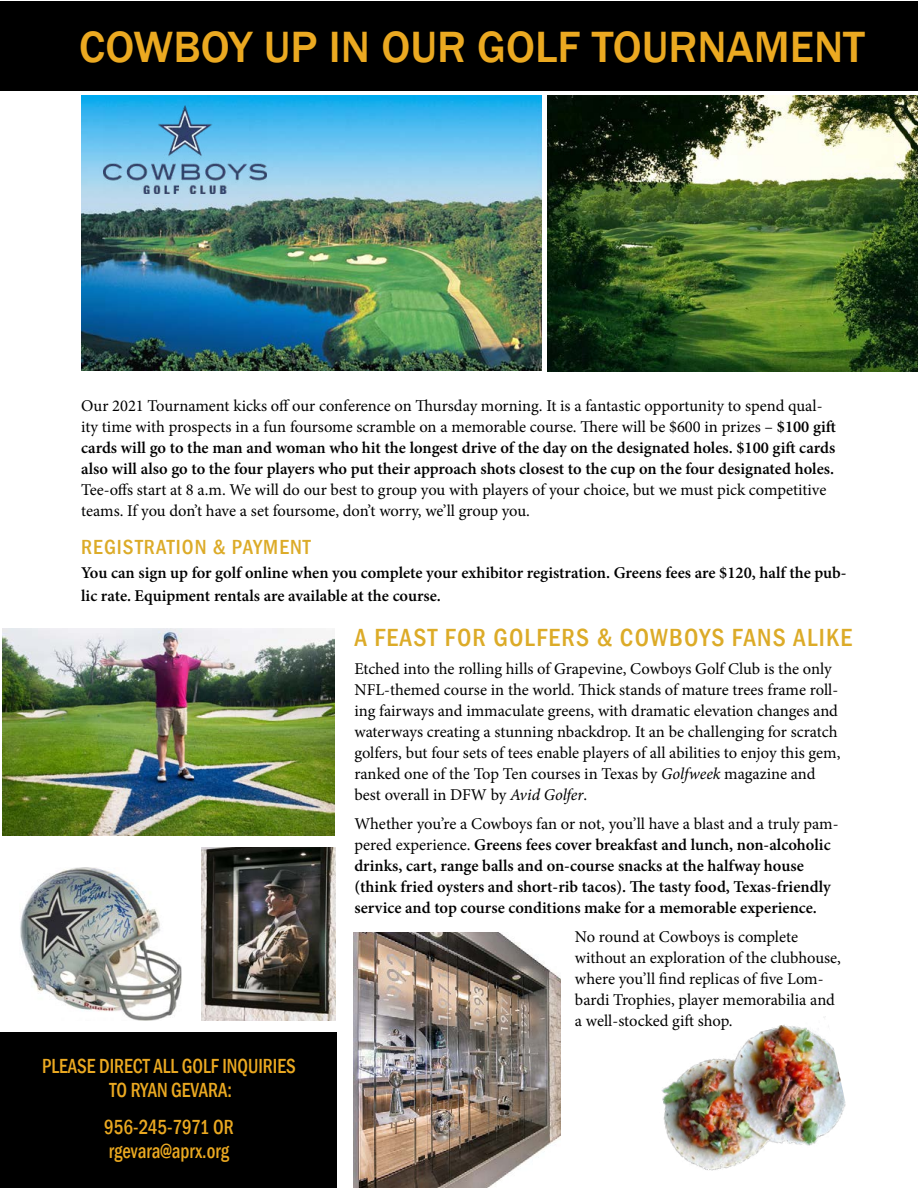
<style>
.page{position:relative;width:918px;height:1188px;background:#fff}
.page>*{position:absolute;margin:0;border:0;box-sizing:border-box;transform-origin:0 0}
.t1{font:500 45px "Franklin Gothic";color:#eba921}
.t2{font:500 condensed 25.5px "Franklin Gothic";letter-spacing:.05em;color:#dcab28}
.t3{font:500 condensed 21px/24px "Franklin Gothic";color:#eba921;text-align:center;scale:.9 1}
.t4{font:500 condensed 21px "Franklin Gothic";letter-spacing:.05em;color:#dcab28}
.t5{font:600 16.5px/21px "Minion Pro";color:#000}
.t6{font:16.5px/21px "Minion Pro";letter-spacing:-.005em;color:#000}
.s1{font-weight:400}
.s2{font-style:italic}
</style>
<div class="page">
<img style="left:353px;top:932px;width:207px;height:256px">
<img style="left:201px;top:848px;width:134px;height:172px">
<div style="left:0;top:1033px;width:337px;height:155px;background:#000"></div>
<div style="left:0;top:1px;width:918px;height:90px;background:#000"></div>
<img style="left:81px;top:95px;width:460px;height:275px">
<img style="left:104px;top:105px;width:163px;height:89px">
<img style="left:548px;top:95px;width:370px;height:276px">
<img style="left:661px;top:1016px;width:185px;height:155px">
<img style="left:2px;top:629px;width:333px;height:207px">
<img style="left:20px;top:868px;width:162px;height:152px">
<h1 class="t1" style="left:79px;top:19px;width:787px">COWBOY UP IN OUR GOLF TOURNAMENT</h1>
<p class="t5" style="left:81px;top:395px;width:756px"><span class="s1">Our 2021 Tournament kicks off our conference on Thursday morning. It is a fantastic opportunity to spend qual&shy;ity time with prospects in a fun foursome scramble on a memorable course. There will be $600 in prizes –</span> $100 gift cards will go to the man and woman who hit the longest drive of the day on the designated holes. $100 gift cards also will also go to the four players who put their approach shots closest to the cup on the four designated holes.</p>
<p class="t6" style="left:81px;top:479px;width:747px">Tee-offs start at 8 a.m. We will do our best to group you with players of your choice, but we must pick competitive teams. If you don’t have a set foursome, don’t worry, we’ll group you.</p>
<p class="t4" style="left:81px;top:533px;width:231px">REGISTRATION &amp; PAYMENT</p>
<p class="t5" style="left:81px;top:561px;width:767px;line-height:23.2px">You can sign up for golf online when you complete your exhibitor registration. Greens fees are $120, half the pub&shy;lic rate. Equipment rentals are available at the course.</p>
<p class="t3" style="left:42px;top:1054px;width:283px">PLEASE DIRECT ALL GOLF INQUIRIES<br>TO RYAN GEVARA:</p>
<p class="t3" style="left:104px;top:1115px;width:145px;text-align:left">956-245-7971 OR rgevara@aprx.org</p>
<h2 class="t2" style="left:354px;top:621px;width:499px">A FEAST FOR GOLFERS &amp; COWBOYS FANS ALIKE</h2>
<p class="t6" style="left:354px;top:658px;width:488px">Etched into the rolling hills of Grapevine, Cowboys Golf Club is the only NFL-themed course in the world. Thick stands of mature trees frame roll&shy;ing fairways and immaculate greens, with dramatic elevation changes and waterways creating a stunning nbackdrop. It an be challenging for scratch golfers, but four sets of tees enable players of all abilities to enjoy this gem, ranked one of the Top Ten courses in Texas by <span class="s2">Golfweek</span> magazine and best overall in DFW by <span class="s2">Avid Golfer</span>.</p>
<p class="t5" style="left:354px;top:813px;width:486px"><span class="s1">Whether you’re a Cowboys fan or not, you’ll have a blast and a truly pam&shy;pered experience.</span> Greens fees cover breakfast and lunch, non-alcoholic drinks, cart, range balls and on-course snacks at the halfway house (think fried oysters and short-rib tacos). The tasty food, Texas-friendly service and top course conditions make for a memorable experience.</p>
<p class="t6" style="left:575px;top:926px;width:268px">No round at Cowboys is complete without an exploration of the clubhouse, where you’ll find replicas of five Lom&shy;bardi Trophies, player memorabilia and a well-stocked gift shop.</p>
</div>
